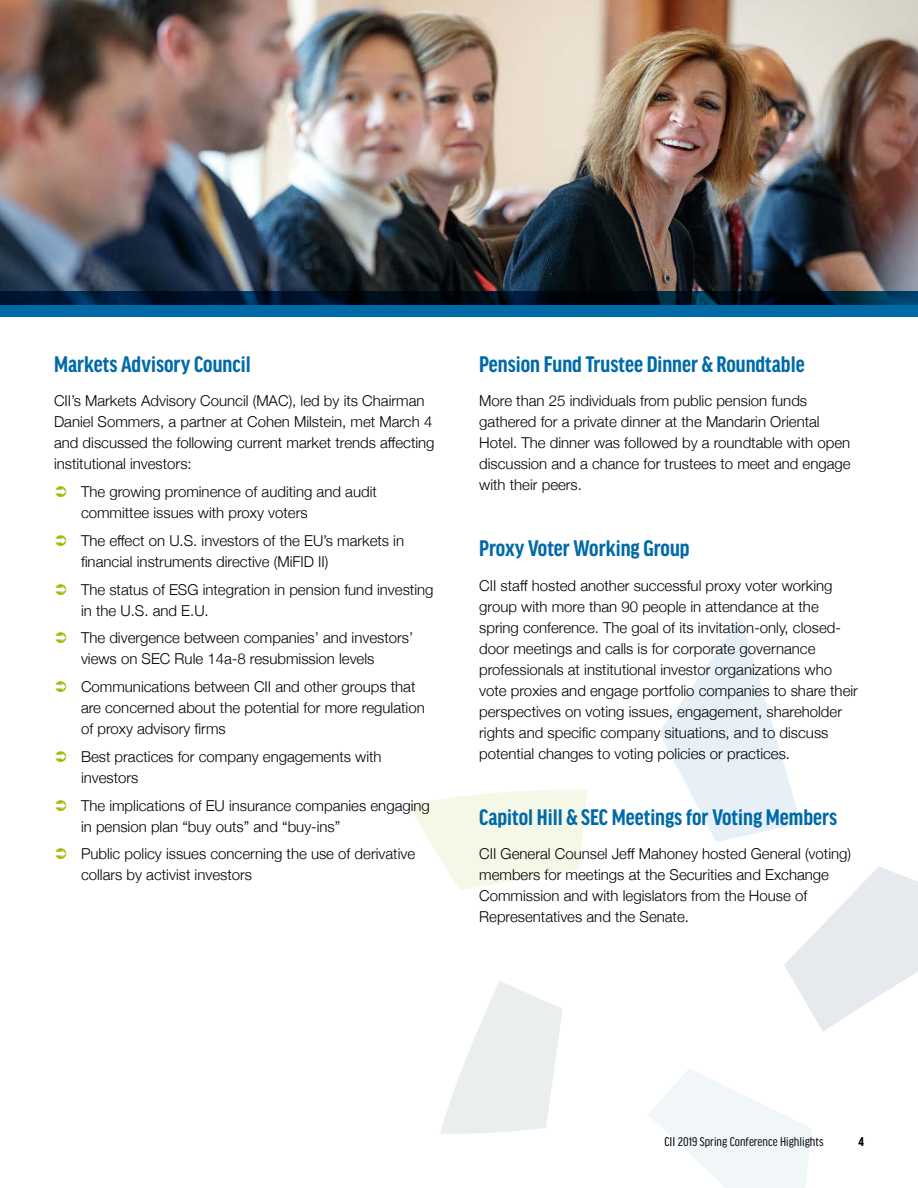
<style>
.page{position:relative;width:918px;height:1188px;background:#fff}
.page>*{position:absolute;margin:0;border:0;box-sizing:border-box;transform-origin:0 0}
.t1{font:700 condensed 24px "Good Headline Pro";color:#006aa9}
.t2{font:300 15px/21px "Helvetica Neue";color:#000}
.t3{font:condensed 13.5px "Good Headline Pro";color:#000}
.t4{font:900 condensed 13.5px "Good Headline Pro";color:#000}
</style>
<div class="page">
<svg style="left:410px;top:790px;width:177px;height:100px"></svg>
<svg style="left:659px;top:616px;width:142px;height:226px"></svg>
<svg style="left:784px;top:866px;width:134px;height:165px"></svg>
<svg style="left:440px;top:981px;width:123px;height:153px"></svg>
<svg style="left:648px;top:1068px;width:164px;height:120px"></svg>
<img style="left:0;top:0;width:918px;height:291px">
<svg style="left:0;top:291px;width:918px;height:26px;background:#003b63"></svg>
<h1 class="t1" style="left:54px;top:353px;width:198px">Markets Advisory Council</h1>
<p class="t2" style="left:54px;top:389px;width:382px">CII’s Markets Advisory Council (MAC), led by its Chairman Daniel Sommers, a partner at Cohen Milstein, met March 4 and discussed the following current market trends affecting institutional investors:</p>
<p class="t2" style="left:81px;top:480px;width:297px">The growing prominence of auditing and audit committee issues with proxy voters</p>
<p class="t2" style="left:81px;top:529px;width:325px">The effect on U.S. investors of the EU’s markets in financial instruments directive (MiFID II)</p>
<p class="t2" style="left:81px;top:578px;width:354px">The status of ESG integration in pension fund investing in the U.S. and E.U.</p>
<p class="t2" style="left:81px;top:626px;width:334px">The divergence between companies’ and investors’ views on SEC Rule 14a-8 resubmission levels</p>
<p class="t2" style="left:81px;top:675px;width:345px">Communications between CII and other groups that are concerned about the potential for more regulation of proxy advisory firms</p>
<p class="t2" style="left:81px;top:745px;width:302px">Best practices for company engagements with investors</p>
<p class="t2" style="left:81px;top:794px;width:350px">The implications of EU insurance companies engaging in pension plan “buy outs” and “buy-ins”</p>
<p class="t2" style="left:81px;top:842px;width:336px">Public policy issues concerning the use of derivative collars by activist investors</p>
<h1 class="t1" style="left:479px;top:353px;width:327px">Pension Fund Trustee Dinner &amp; Roundtable</h1>
<p class="t2" style="left:479px;top:389px;width:373px">More than 25 individuals from public pension funds gathered for a private dinner at the Mandarin Oriental Hotel. The dinner was followed by a roundtable with open discussion and a chance for trustees to meet and engage with their peers.</p>
<h1 class="t1" style="left:479px;top:537px;width:212px">Proxy Voter Working Group</h1>
<p class="t2" style="left:479px;top:574px;width:380px">CII staff hosted another successful proxy voter working group with more than 90 people in attendance at the spring conference. The goal of its invitation-only, closed&shy;door meetings and calls is for corporate governance professionals at institutional investor organizations who vote proxies and engage portfolio companies to share their perspectives on voting issues, engagement, shareholder rights and specific company situations, and to discuss potential changes to voting policies or practices.</p>
<h1 class="t1" style="left:479px;top:806px;width:359px">Capitol Hill &amp; SEC Meetings for Voting Members</h1>
<p class="t2" style="left:479px;top:842px;width:373px">CII General Counsel Jeff Mahoney hosted General (voting) members for meetings at the Securities and Exchange Commission and with legislators from the House of Representatives and the Senate.</p>
<p class="t3" style="left:664px;top:1134px;width:161px">CII 2019 Spring Conference Highlights</p>
<p class="t4" style="left:859px;top:1134px;width:7px">4</p>
</div>
